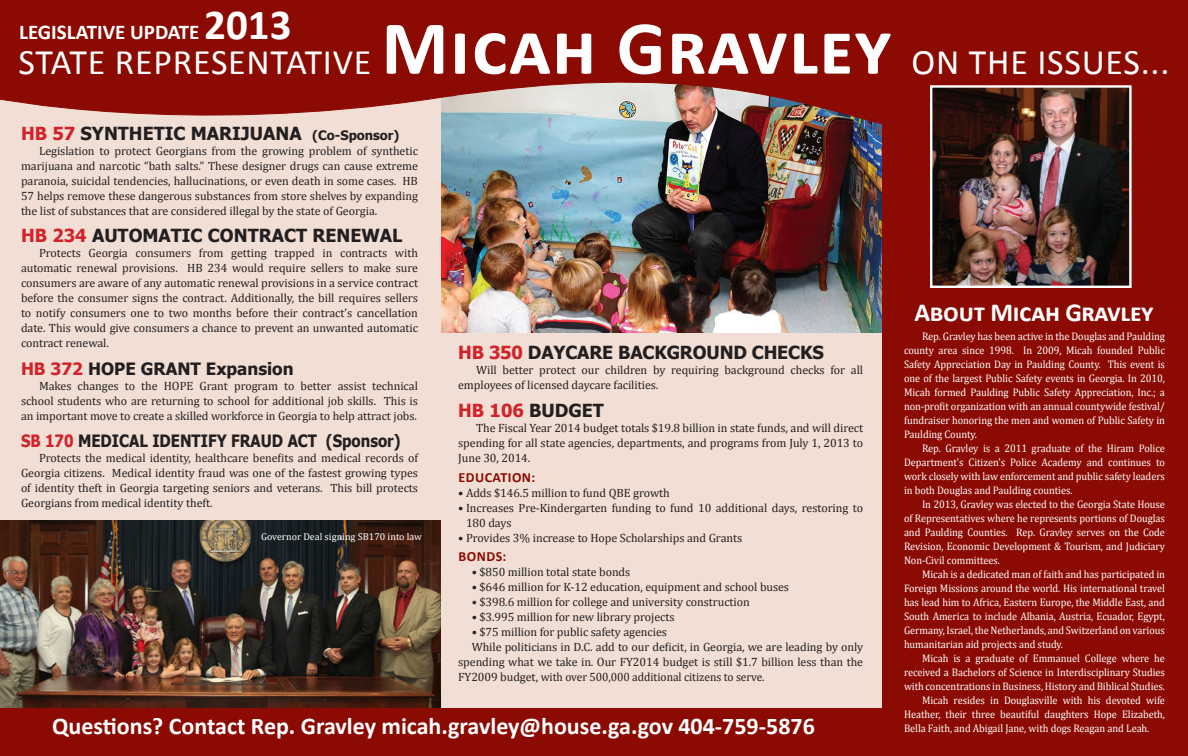
<style>
.page{position:relative;width:1188px;height:756px;background:#fff}
.page>*{position:absolute;margin:0;border:0;box-sizing:border-box;transform-origin:0 0}
.t1{font:36px "Calibri";letter-spacing:.02em;color:#fff}
.t2{font:700 26px "Calibri";letter-spacing:-.01em;color:#fff}
.t3{font:700 24px "Calibri";color:#fff}
.t4{font:700 21px "Calibri";color:#fff}
.t5{font:700 18px "Tahoma";color:#231f20}
.t6{font:700 17px "Tahoma";color:#231f20;scale:.88 1}
.t7{font:700 17px "Tahoma";color:#231f20}
.t8{font:700 14px "Calibri";letter-spacing:.035em;color:#8b0a02}
.t9{font:12px/15px "Cambria";letter-spacing:-.005em;color:#231f20;text-align:justify}
.t10{font:11px/14px "Cambria";letter-spacing:-.005em;color:#fff;text-align:justify;scale:.94 1}
.t11{font:10px "Cambria";color:#fff}
.s1{font-size:43px}
.s2{font-weight:700;font-size:76.8px}
.s3{color:#d1232a}
.s4{font-size:13px}
</style>
<div class="page">
<div style="left:0;top:0;width:882px;height:756px;background:#f1ded4"></div>
<img style="left:441px;top:137px;width:441px;height:195px">
<div style="left:882px;top:0;width:306px;height:756px;background:#8b0a02"></div>
<img style="left:933px;top:88px;width:196px;height:197px">
<div style="left:930px;top:85px;width:202px;height:203px;border:2px solid #fff"></div>
<svg style="left:0;top:0;width:882px;height:137px;background:#9a3831"></svg>
<img style="left:0;top:520px;width:441px;height:188px">
<div style="left:0;top:708px;width:882px;height:48px;background:#8b0a02"></div>
<p class="t4" style="left:19px;top:19px;width:274px">LEGISLATIVE UPDATE <span class="s1">2013</span></p>
<p class="t1" style="left:18px;top:39px;width:1153px">STATE REPRESENTATIVE <span class="s2">Micah Gravley</span> ON THE ISSUES...</p>
<p class="t5" style="left:21px;top:121px;width:380px"><span class="s3">HB 57</span> SYNTHETIC MARIJUANA <span class="s4">(Co-Sponsor)</span></p>
<p class="t9" style="left:21px;top:143px;width:399px;text-indent:18px">Legislation to protect Georgians from the growing problem of synthetic marijuana and narcotic “bath salts.” These designer drugs can cause extreme paranoia, suicidal tendencies, hallucinations, or even death in some cases. HB 57 helps remove these dangerous substances from store shelves by expanding the list of substances that are considered illegal by the state of Georgia.</p>
<p class="t5" style="left:21px;top:223px;width:383px"><span class="s3">HB 234</span> AUTOMATIC CONTRACT RENEWAL</p>
<p class="t9" style="left:21px;top:246px;width:399px;text-indent:18px">Protects Georgia consumers from getting trapped in contracts with automatic renewal provisions. HB 234 would require sellers to make sure consumers are aware of any automatic renewal provisions in a service contract before the consumer signs the contract. Additionally, the bill requires sellers to notify consumers one to two months before their contract’s cancellation date. This would give consumers a chance to prevent an unwanted automatic contract renewal.</p>
<p class="t7" style="left:21px;top:357px;width:274px"><span class="s3">HB 372</span> HOPE GRANT Expansion</p>
<p class="t9" style="left:21px;top:378px;width:399px;text-indent:18px">Makes changes to the HOPE Grant program to better assist technical school students who are returning to school for additional job skills. This is an important move to create a skilled workforce in Georgia to help attract jobs.</p>
<p class="t6" style="left:21px;top:429px;width:433px"><span class="s3">SB 170</span> MEDICAL IDENTIFY FRAUD ACT (Sponsor)</p>
<p class="t9" style="left:21px;top:451px;width:399px;text-indent:18px">Protects the medical identity, healthcare benefits and medical records of Georgia citizens. Medical identity fraud was one of the fastest growing types of identity theft in Georgia targeting seniors and veterans. This bill protects Georgians from medical identity theft.</p>
<p class="t11" style="left:261px;top:530px;width:163px">Governor Deal signing SB170 into law</p>
<p class="t5" style="left:458px;top:340px;width:367px"><span class="s3">HB 350</span> DAYCARE BACKGROUND CHECKS</p>
<p class="t9" style="left:458px;top:362px;width:406px;text-indent:18px">Will better protect our children by requiring background checks for all employees of licensed daycare facilities.</p>
<p class="t5" style="left:458px;top:398px;width:147px"><span class="s3">HB 106</span> BUDGET</p>
<p class="t9" style="left:458px;top:420px;width:407px;text-indent:18px">The Fiscal Year 2014 budget totals $19.8 billion in state funds, and will direct spending for all state agencies, departments, and programs from July 1, 2013 to June 30, 2014.</p>
<p class="t8" style="left:458px;top:468px;width:78px">EDUCATION:</p>
<p class="t9" style="left:458px;top:485px;width:213px">• Adds $146.5 million to fund QBE growth</p>
<p class="t9" style="left:466px;top:500px;width:399px;text-indent:-8px">• Increases Pre-Kindergarten funding to fund 10 additional days, restoring to<br>180 days</p>
<p class="t9" style="left:458px;top:530px;width:286px">• Provides 3% increase to Hope Scholarships and Grants</p>
<p class="t8" style="left:458px;top:547px;width:49px">BONDS:</p>
<p class="t9" style="left:472px;top:564px;width:160px">• $850 million total state bonds</p>
<p class="t9" style="left:472px;top:579px;width:319px">• $646 million for K-12 education, equipment and school buses</p>
<p class="t9" style="left:472px;top:594px;width:280px">• $398.6 million for college and university construction</p>
<p class="t9" style="left:472px;top:609px;width:204px">• $3.995 million for new library projects</p>
<p class="t9" style="left:472px;top:624px;width:197px">• $75 million for public safety agencies</p>
<p class="t9" style="left:458px;top:639px;width:407px;text-indent:14px">While politicians in D.C. add to our deficit, in Georgia, we are leading by only spending what we take in. Our FY2014 budget is still $1.7 billion less than the FY2009 budget, with over 500,000 additional citizens to serve.</p>
<p class="t3" style="left:52px;top:711px;width:764px">Questions? Contact Rep. Gravley micah.gravley@house.ga.gov 404-759-5876</p>
<p class="t2" style="left:914px;top:295px;width:241px">About Micah Gravley</p>
<p class="t10" style="left:904px;top:329px;width:279px;text-indent:18px">Rep. Gravley has been active in the Douglas and Paulding county area since 1998. In 2009, Micah founded Public Safety Appreciation Day in Paulding County. This event is one of the largest Public Safety events in Georgia. In 2010, Micah formed Paulding Public Safety Appreciation, Inc.; a non-profit organization with an annual countywide festival/ fundraiser honoring the men and women of Public Safety in Paulding County.</p>
<p class="t10" style="left:904px;top:441px;width:279px;text-indent:18px">Rep. Gravley is a 2011 graduate of the Hiram Police Department’s Citizen’s Police Academy and continues to work closely with law enforcement and public safety leaders in both Douglas and Paulding counties.</p>
<p class="t10" style="left:904px;top:497px;width:279px;text-indent:18px">In 2013, Gravley was elected to the Georgia State House of Representatives where he represents portions of Douglas and Paulding Counties. Rep. Gravley serves on the Code Revision, Economic Development &amp; Tourism, and Judiciary Non-Civil committees.</p>
<p class="t10" style="left:904px;top:567px;width:279px;text-indent:18px">Micah is a dedicated man of faith and has participated in Foreign Missions around the world. His international travel has lead him to Africa, Eastern Europe, the Middle East, and South America to include Albania, Austria, Ecuador, Egypt, Germany, Israel, the Netherlands, and Switzerland on various humanitarian aid projects and study.</p>
<p class="t10" style="left:904px;top:651px;width:279px;text-indent:18px">Micah is a graduate of Emmanuel College where he received a Bachelors of Science in Interdisciplinary Studies with concentrations in Business, History and Biblical Studies.</p>
<p class="t10" style="left:904px;top:693px;width:279px;text-indent:18px">Micah resides in Douglasville with his devoted wife Heather, their three beautiful daughters Hope Elizabeth, Bella Faith, and Abigail Jane, with dogs Reagan and Leah.</p>
</div>
